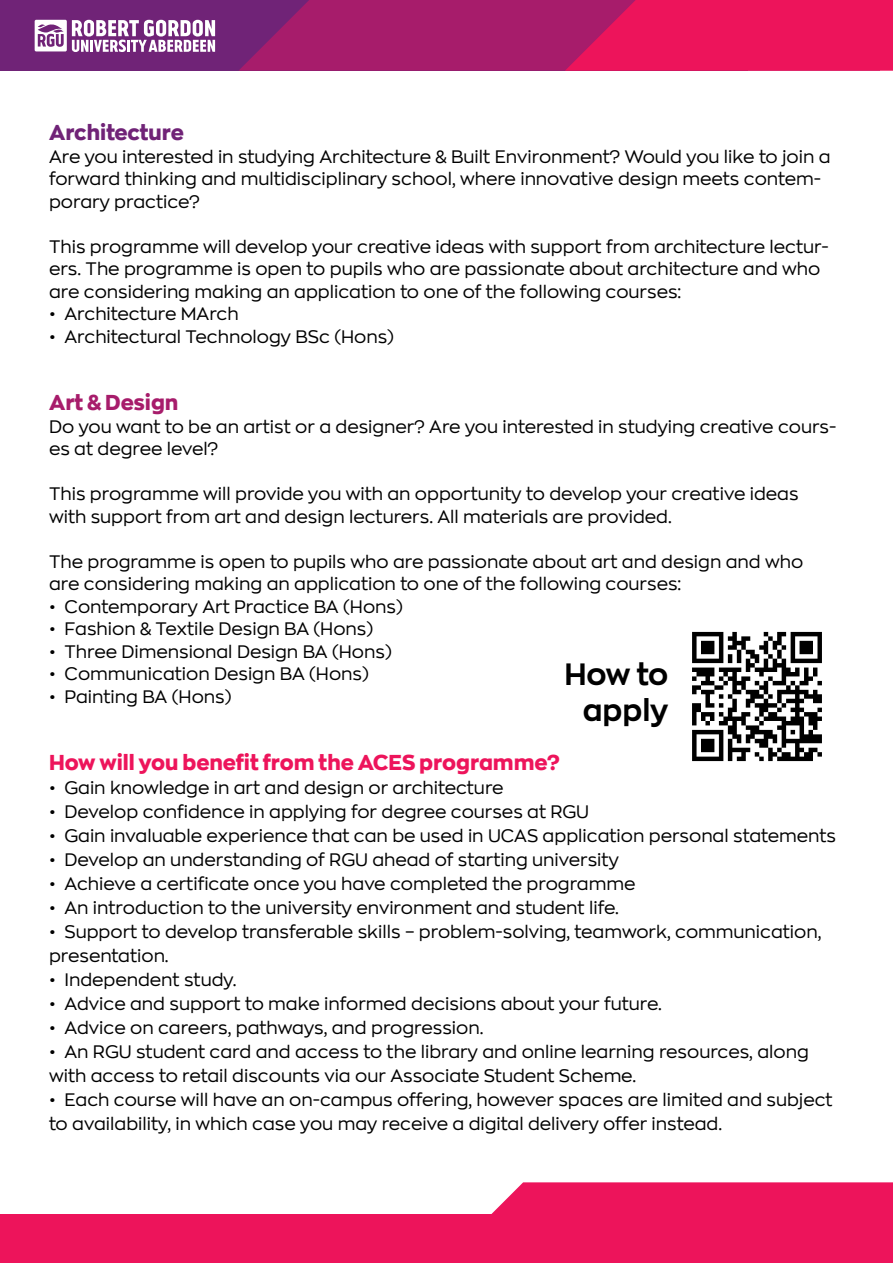
<style>
.page{position:relative;width:893px;height:1263px;background:#fff}
.page>*{position:absolute;margin:0;border:0;box-sizing:border-box;transform-origin:0 0}
.t1{font:700 30px/36px "Zona Pro";color:#000;text-align:right}
.t2{font:800 21px "Zona Pro";color:#ed145b}
.t3{font:800 21px "Zona Pro";color:#702377}
.t4{font:800 21px "Zona Pro";color:#a71c6b}
.t5{font:18px/22.5px "Zona Pro";color:#000}
</style>
<div class="page">
<div style="left:0;top:0;width:747px;height:71px;background:#702377"></div>
<svg style="left:239px;top:0;width:326px;height:71px;fill:#a71c6b"></svg>
<svg style="left:565px;top:0;width:328px;height:71px"></svg>
<div style="left:0;top:1214px;width:893px;height:49px;background:#ed145b"></div>
<svg style="left:491px;top:1182px;width:402px;height:32px"></svg>
<svg style="left:35px;top:20px;width:180px;height:32px"></svg>
<img style="left:692px;top:631px;width:130px;height:131px">
<p class="t3" style="left:49px;top:118px;width:136px">Architecture</p>
<p class="t5" style="left:49px;top:144px;width:783px">Are you interested in studying Architecture &amp; Built Environment? Would you like to join a forward thinking and multidisciplinary school, where innovative design meets contem&shy;porary practice?</p>
<p class="t5" style="left:49px;top:234px;width:781px">This programme will develop your creative ideas with support from architecture lectur&shy;ers. The programme is open to pupils who are passionate about architecture and who are considering making an application to one of the following courses:</p>
<p class="t5" style="left:49px;top:302px;width:191px">• Architecture MArch</p>
<p class="t5" style="left:49px;top:324px;width:346px">• Architectural Technology BSc (Hons)</p>
<p class="t4" style="left:49px;top:388px;width:131px">Art &amp; Design</p>
<p class="t5" style="left:49px;top:414px;width:789px">Do you want to be an artist or a designer? Are you interested in studying creative cours&shy;es at degree level?</p>
<p class="t5" style="left:49px;top:482px;width:751px">This programme will provide you with an opportunity to develop your creative ideas with support from art and design lecturers. All materials are provided.</p>
<p class="t5" style="left:49px;top:549px;width:756px">The programme is open to pupils who are passionate about art and design and who are considering making an application to one of the following courses:</p>
<p class="t5" style="left:49px;top:594px;width:355px">• Contemporary Art Practice BA (Hons)</p>
<p class="t5" style="left:49px;top:617px;width:326px">• Fashion &amp; Textile Design BA (Hons)</p>
<p class="t5" style="left:49px;top:639px;width:344px">• Three Dimensional Design BA (Hons)</p>
<p class="t5" style="left:49px;top:662px;width:321px">• Communication Design BA (Hons)</p>
<p class="t5" style="left:49px;top:684px;width:184px">• Painting BA (Hons)</p>
<h1 class="t1" style="left:564px;top:656px;width:106px">How to apply</h1>
<p class="t2" style="left:49px;top:748px;width:512px">How will you benefit from the ACES programme?</p>
<p class="t5" style="left:49px;top:776px;width:456px">• Gain knowledge in art and design or architecture</p>
<p class="t5" style="left:49px;top:800px;width:542px">• Develop confidence in applying for degree courses at RGU</p>
<p class="t5" style="left:49px;top:824px;width:788px">• Gain invaluable experience that can be used in UCAS application personal statements</p>
<p class="t5" style="left:49px;top:848px;width:571px">• Develop an understanding of RGU ahead of starting university</p>
<p class="t5" style="left:49px;top:872px;width:588px">• Achieve a certificate once you have completed the programme</p>
<p class="t5" style="left:49px;top:896px;width:571px">• An introduction to the university environment and student life.</p>
<p class="t5" style="left:49px;top:919px;width:774px;line-height:24px">• Support to develop transferable skills – problem-solving, teamwork, communication, presentation.</p>
<p class="t5" style="left:49px;top:968px;width:189px">• Independent study.</p>
<p class="t5" style="left:49px;top:992px;width:614px">• Advice and support to make informed decisions about your future.</p>
<p class="t5" style="left:49px;top:1016px;width:436px">• Advice on careers, pathways, and progression.</p>
<p class="t5" style="left:49px;top:1039px;width:761px;line-height:24px">• An RGU student card and access to the library and online learning resources, along with access to retail discounts via our Associate Student Scheme.</p>
<p class="t5" style="left:49px;top:1087px;width:785px;line-height:24px">• Each course will have an on-campus offering, however spaces are limited and subject to availability, in which case you may receive a digital delivery offer instead.</p>
</div>
